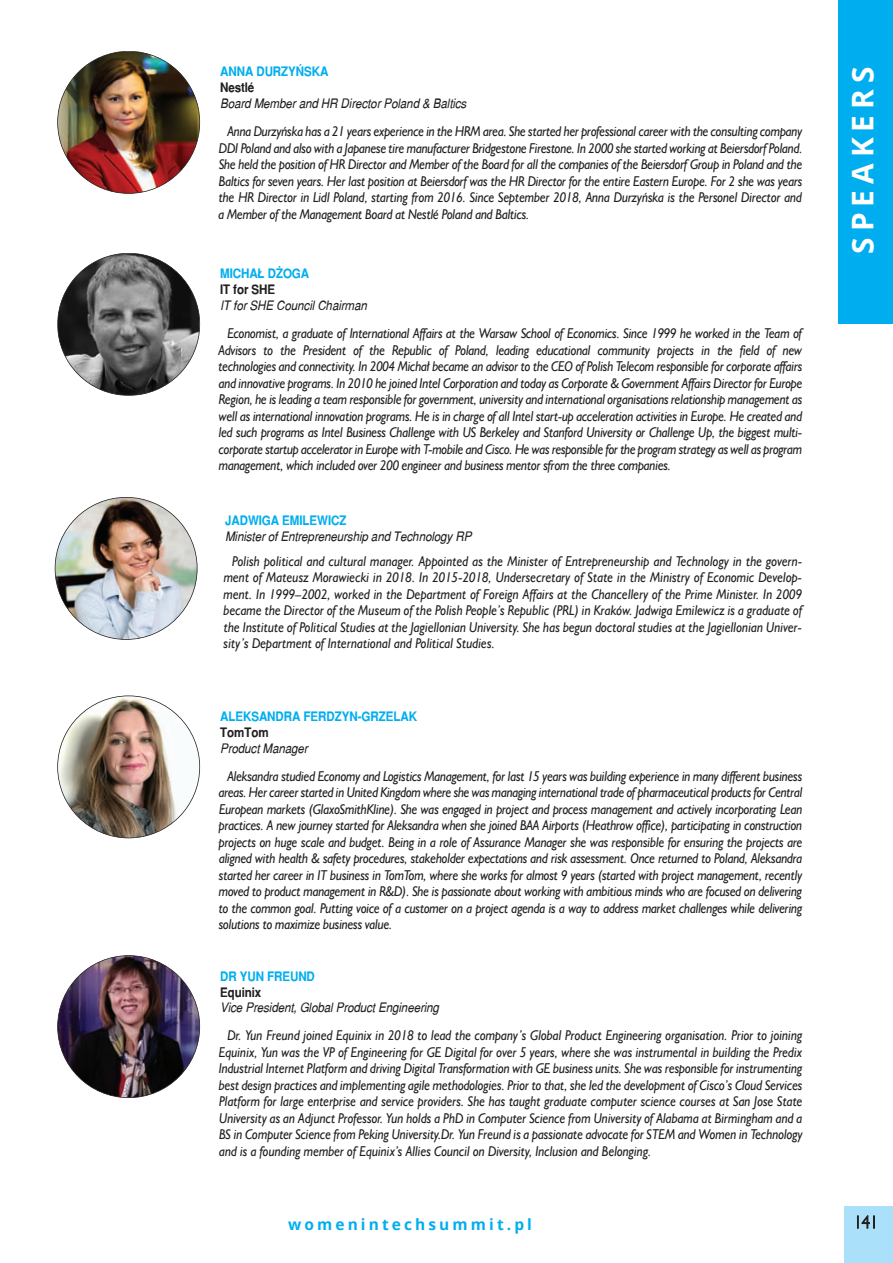
<style>
.page{position:relative;width:893px;height:1263px;background:#fff}
.page>*{position:absolute;margin:0;border:0;box-sizing:border-box;transform-origin:0 0}
.t1{font:700 29.85px "Open Sans";letter-spacing:.2em;color:#fff}
.t2{font:700 15.45px "Open Sans";letter-spacing:.2em;color:#00aeef}
.t3{font:italic 14.25px/16.5px "Humanst 521 EU";letter-spacing:-.02em;color:#231f20;text-align:justify;scale:.9 1}
.t4{font:italic 13.05px "Switzerlandpl";letter-spacing:-.01em;color:#231f20;scale:.9 1}
.t5{font:700 13.05px "Switzerlandpl";letter-spacing:-.01em;color:#00aeef;scale:.9 1}
.t6{font:700 13.05px "Switzerlandpl";letter-spacing:-.01em;color:#231f20;scale:.9 1}
</style>
<div class="page">
<div style="left:838px;top:0;width:55px;height:324px;background:#00aeef"></div>
<div style="left:845px;top:1206px;width:48px;height:57px;background:#aae0f9"></div>
<svg style="left:857px;top:1215px;width:18px;height:14px"></svg>
<img style="left:58px;top:52px;width:142px;height:141px">
<img style="left:58px;top:254px;width:141px;height:141px">
<img style="left:58px;top:696px;width:142px;height:142px;border-radius:71px">
<img style="left:55px;top:497px;width:142px;height:142px;border-radius:71px">
<img style="left:58px;top:955px;width:142px;height:143px;border-radius:71px">
<p class="t5" style="left:220px;top:67px;width:122px">ANNA DURZYŃSKA</p>
<p class="t6" style="left:220px;top:83px;width:40px">NESTLÉ</p>
<p class="t4" style="left:220px;top:99px;width:275px">Board Member and HR Director Poland &amp; Baltics</p>
<p class="t3" style="left:218px;top:123px;width:651px;text-indent:9px">Anna Durzyńska has a 21 years experience in the HRM area. She started her professional career with the consulting company DDI Poland and also with a Japanese tire manufacturer Bridgestone Firestone. In 2000 she started working at Beiersdorf Poland.<br>She held the position of HR Director and Member of the Board for all the companies of the Beiersdorf Group in Poland and the Baltics for seven years. Her last position at Beiersdorf was the HR Director for the entire Eastern Europe. For 2 she was years the HR Director in Lidl Poland, starting from 2016. Since September 2018, Anna Durzyńska is the Personel Director and a Member of the Management Board at Nestlé Poland and Baltics.</p>
<p class="t5" style="left:220px;top:269px;width:101px">MICHAŁ DŻOGA</p>
<p class="t6" style="left:220px;top:284px;width:63px">IT FOR SHE</p>
<p class="t4" style="left:220px;top:300px;width:165px">IT for SHE Council Chairman</p>
<p class="t3" style="left:219px;top:325px;width:650px;text-indent:9px">Economist, a graduate of International Affairs at the Warsaw School of Economics. Since 1999 he worked in the Team of Advisors to the President of the Republic of Poland, leading educational community projects in the field of new technologies and connectivity. In 2004 Michał became an advisor to the CEO of Polish Telecom responsible for corporate affairs and innovative programs. In 2010 he joined Intel Corporation and today as Corporate &amp; Government Affairs Director for Europe Region, he is leading a team responsible for government, university and international organisations relationship management as well as international innovation programs. He is in charge of all Intel start-up acceleration activities in Europe. He created and led such programs as Intel Business Challenge with US Berkeley and Stanford University or Challenge Up, the biggest multi&shy;corporate startup accelerator in Europe with T-mobile and Cisco. He was responsible for the program strategy as well as program management, which included over 200 engineer and business mentor sfrom the three companies.</p>
<p class="t5" style="left:225px;top:515px;width:137px">JADWIGA EMILEWICZ</p>
<p class="t4" style="left:225px;top:531px;width:275px">Minister of Entrepreneurship and Technology RP</p>
<p class="t3" style="left:224px;top:553px;width:645px;text-indent:9px">Po lish po li ti cal and cul tu ral ma na ger. Ap po in ted as the Mi ni ster of En tre pre neur ship and Tech no lo gy in the go vern - ment of Ma te usz Mo ra wiec ki in 2018. In 2015-2018, Un der se cre ta ry of Sta te in the Mi ni stry of Eco no mic De ve lop - ment. In 1999–2002, wor ked in the De part ment of Fo re ign Af fa irs at the Chan cel le ry of the Pri me Mi ni ster. In 2009 be ca me the Di rec tor of the Mu seum of the Po lish Pe ople’s Re pu blic (PRL) in Kra ków. Ja dwi ga Emi le wicz is a gra du ate of the In sti tu te of Po li ti cal Stu dies at the Ja giel lo nian Uni ver si ty. She has be gun do cto ral stu dies at the Ja giel lo nian Uni ver - si ty’s De part ment of In ter na tio nal and Po li ti cal Stu dies.</p>
<p class="t5" style="left:220px;top:711px;width:220px">ALEKSANDRA FERDZYN-GRZELAK</p>
<p class="t6" style="left:220px;top:727px;width:55px">TOMTOM</p>
<p class="t4" style="left:220px;top:743px;width:99px">Product Manager</p>
<p class="t3" style="left:219px;top:767px;width:650px;text-indent:9px">Aleksandra studied Economy and Logistics Management, for last 15 years was building experience in many different business areas. Her career started in United Kingdom where she was managing international trade of pharmaceutical products for Central European markets (GlaxoSmithKline). She was engaged in project and process management and actively incorporating Lean practices. A new journey started for Aleksandra when she joined BAA Airports (Heathrow office), participating in construction projects on huge scale and budget. Being in a role of Assurance Manager she was responsible for ensuring the projects are aligned with health &amp; safety procedures, stakeholder expectations and risk assessment. Once returned to Poland, Aleksandra started her career in IT business in TomTom, where she works for almost 9 years (started with project management, recently moved to product management in R&amp;D). She is passionate about working with ambitious minds who are focused on delivering to the common goal. Putting voice of a customer on a project agenda is a way to address market challenges while delivering solutions to maximize business value.</p>
<p class="t5" style="left:220px;top:971px;width:107px">DR YUN FREUND</p>
<p class="t6" style="left:220px;top:987px;width:47px">EQUINIX</p>
<p class="t4" style="left:220px;top:1003px;width:245px">Vice President, Global Product Engineering</p>
<p class="t3" style="left:219px;top:1027px;width:650px;text-indent:9px">Dr. Yun Freund joined Equinix in 2018 to lead the company’s Global Product Engineering organisation. Prior to joining Equinix, Yun was the VP of Engineering for GE Digital for over 5 years, where she was instrumental in building the Predix Industrial Internet Platform and driving Digital Transformation with GE business units. She was responsible for instrumenting best design practices and implementing agile methodologies. Prior to that, she led the development of Cisco’s Cloud Services Platform for large enterprise and service providers. She has taught graduate computer science courses at San Jose State University as an Adjunct Professor. Yun holds a PhD in Computer Science from University of Alabama at Birmingham and a BS in Computer Science from Peking University.Dr. Yun Freund is a passionate advocate for STEM and Women in Technology and is a founding member of Equinix’s Allies Council on Diversity, Inclusion and Belonging.</p>
<p class="t2" style="left:288px;top:1214px;width:245px">womenintechsummit.pl</p>
<h1 class="t1" style="left:841px;top:254px;width:188px;rotate:-90deg">speakers</h1>
</div>
